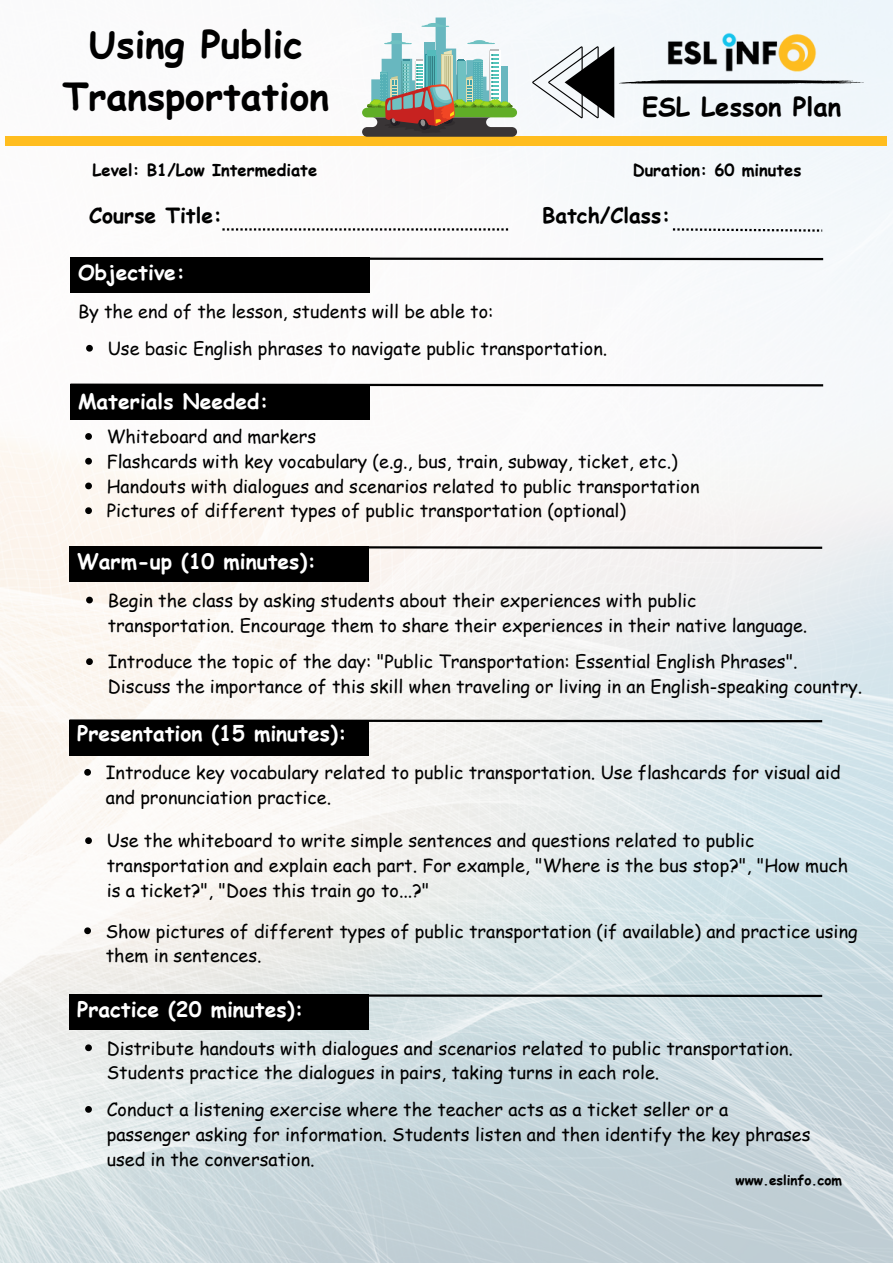
<style>
.page{position:relative;width:893px;height:1264px;background:#fff}
.page>*{position:absolute;margin:0;border:0;box-sizing:border-box;transform-origin:0 0}
.t1{font:700 37.5px/51.8px "Comic Sans MS";color:#000;text-align:center}
.t2{font:700 25.65px "Comic Sans MS";color:#000}
.t3{font:700 21px "Comic Sans MS";color:#fff}
.t4{font:700 21px "Comic Sans MS";color:#000}
.t5{font:18px/24.8px "Comic Sans MS";color:#000}
.t6{font:700 16.5px "Comic Sans MS";color:#000}
.t7{font:700 13.5px "Comic Sans MS";color:#000}
</style>
<div class="page">
<img style="left:0;top:0;width:892px;height:1262px">
<div style="left:5px;top:136px;width:882px;height:9px;background:#ffbd1f"></div>
<img style="left:666px;top:7px;width:150px;height:39px">
<svg style="left:532px;top:46px;width:331px;height:72px"></svg>
<div style="left:69px;top:546px;width:300px;height:35px;background:#000"></div>
<svg style="left:67px;top:545px;width:757px;height:5px"></svg>
<svg style="left:86px;top:596px;width:7px;height:7px"></svg>
<svg style="left:86px;top:658px;width:7px;height:7px"></svg>
<div style="left:70px;top:258px;width:300px;height:35px;background:#000"></div>
<svg style="left:68px;top:256px;width:757px;height:5px"></svg>
<svg style="left:86px;top:345px;width:7px;height:6px"></svg>
<div style="left:69px;top:720px;width:300px;height:35px;background:#000"></div>
<svg style="left:67px;top:718px;width:757px;height:5px"></svg>
<svg style="left:84px;top:769px;width:7px;height:6px"></svg>
<svg style="left:85px;top:837px;width:7px;height:7px"></svg>
<svg style="left:84px;top:927px;width:7px;height:7px"></svg>
<div style="left:70px;top:384px;width:300px;height:35px;background:#000"></div>
<svg style="left:68px;top:382px;width:757px;height:5px"></svg>
<svg style="left:85px;top:433px;width:7px;height:7px"></svg>
<svg style="left:85px;top:458px;width:7px;height:6px"></svg>
<svg style="left:85px;top:482px;width:7px;height:7px"></svg>
<svg style="left:85px;top:507px;width:7px;height:7px"></svg>
<div style="left:69px;top:994px;width:300px;height:35px;background:#000"></div>
<svg style="left:67px;top:993px;width:757px;height:5px"></svg>
<svg style="left:85px;top:1044px;width:7px;height:7px"></svg>
<svg style="left:85px;top:1105px;width:7px;height:7px"></svg>
<svg style="left:222px;top:228px;width:286px;height:2px"></svg>
<svg style="left:673px;top:228px;width:149px;height:4px"></svg>
<svg style="left:362px;top:18px;width:155px;height:119px"></svg>
<p class="t1" style="left:62px;top:17px;width:268px">Using Public<br>Transportation</p>
<p class="t2" style="left:642px;top:88px;width:201px">ESL Lesson Plan</p>
<p class="t6" style="left:92px;top:158px;width:226px">Level: B1/Low Intermediate</p>
<p class="t6" style="left:632px;top:158px;width:170px">Duration: 60 minutes</p>
<p class="t4" style="left:89px;top:199px;width:135px">Course Title:</p>
<p class="t4" style="left:542px;top:199px;width:130px">Batch/Class:</p>
<p class="t3" style="left:78px;top:257px;width:108px">Objective:</p>
<p class="t5" style="left:78px;top:298px;width:417px">By the end of the lesson, students will be able to:</p>
<p class="t5" style="left:108px;top:335px;width:501px">Use basic English phrases to navigate public transportation.</p>
<p class="t3" style="left:78px;top:386px;width:192px">Materials Needed:</p>
<p class="t5" style="left:107px;top:423px;width:211px">Whiteboard and markers</p>
<p class="t5" style="left:107px;top:448px;width:572px">Flashcards with key vocabulary (e.g., bus, train, subway, ticket, etc.)</p>
<p class="t5" style="left:107px;top:473px;width:594px">Handouts with dialogues and scenarios related to public transportation</p>
<p class="t5" style="left:107px;top:498px;width:520px">Pictures of different types of public transportation (optional)</p>
<p class="t3" style="left:77px;top:546px;width:241px">Warm-up (10 minutes):</p>
<p class="t5" style="left:108px;top:587px;width:701px">Begin the class by asking students about their experiences with public transportation. Encourage them to share their experiences in their native language.</p>
<p class="t5" style="left:108px;top:648px;width:756px">Introduce the topic of the day: "Public Transportation: Essential English Phrases".<br>Discuss the importance of this skill when traveling or living in an English-speaking country.</p>
<p class="t3" style="left:77px;top:718px;width:271px">Presentation (15 minutes):</p>
<p class="t5" style="left:106px;top:759px;width:736px">Introduce key vocabulary related to public transportation. Use flashcards for visual aid and pronunciation practice.</p>
<p class="t5" style="left:107px;top:827px;width:742px">Use the whiteboard to write simple sentences and questions related to public transportation and explain each part. For example, "Where is the bus stop?", "How much is a ticket?", "Does this train go to...?"</p>
<p class="t5" style="left:106px;top:917px;width:753px">Show pictures of different types of public transportation (if available) and practice using them in sentences.</p>
<p class="t3" style="left:77px;top:993px;width:228px">Practice (20 minutes):</p>
<p class="t5" style="left:107px;top:1034px;width:687px">Distribute handouts with dialogues and scenarios related to public transportation.<br>Students practice the dialogues in pairs, taking turns in each role.</p>
<p class="t5" style="left:107px;top:1096px;width:705px">Conduct a listening exercise where the teacher acts as a ticket seller or a passenger asking for information. Students listen and then identify the key phrases used in the conversation.</p>
<p class="t7" style="left:735px;top:1170px;width:108px">www.eslinfo.com</p>
</div>
